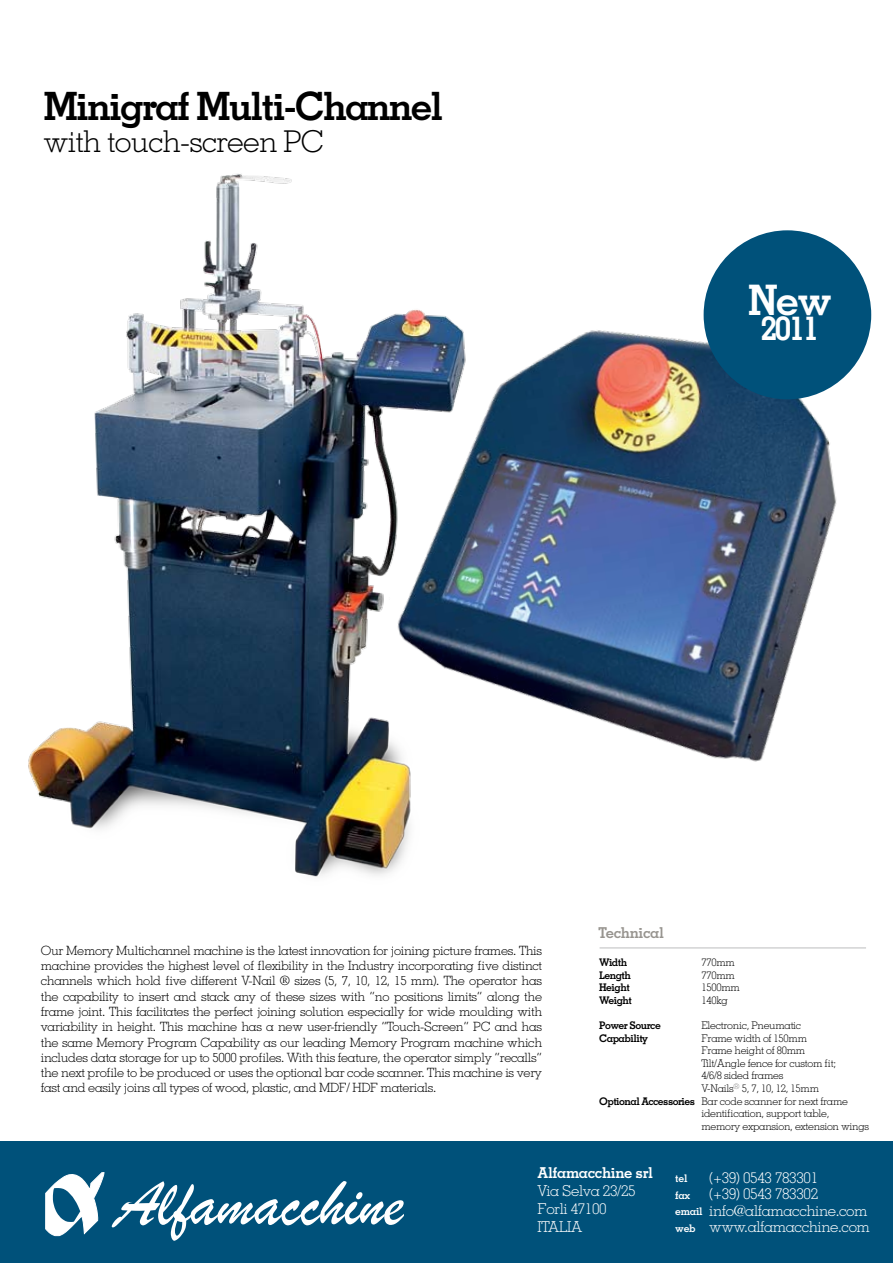
<style>
.page{position:relative;width:893px;height:1263px;background:#fff}
.page>*{position:absolute;margin:0;border:0;box-sizing:border-box;transform-origin:0 0}
.t1{font:700 42px "Memphis";color:#fff}
.t2{font:700 39px "Memphis";letter-spacing:-.05em;color:#000}
.t3{font:700 33px "Memphis";color:#fff}
.t4{font:300 30px "Memphis";letter-spacing:-.025em;color:#000}
.t5{font:300 15px/18px "Memphis";letter-spacing:-.025em;color:#fff}
.t6{font:700 15px "Memphis";letter-spacing:-.025em;color:#97948f}
.t7{font:300 12.75px/15.3px "Memphis";letter-spacing:-.025em;color:#000;text-align:justify}
.t8{font:300 10.5px/12.6px "Memphis";letter-spacing:-.025em;color:#000}
.t9{font:700 10.5px/12.6px "Memphis";letter-spacing:-.05em;color:#000}
.t10{font:700 10.5px/16.5px "Memphis";letter-spacing:-.025em;color:#fff}
.s1{font-weight:700}
</style>
<div class="page">
<hr style="left:600px;top:947px;width:266px;height:1px;background:#bcbdbf">
<img style="left:524px;top:256px;width:348px;height:506px">
<div style="left:704px;top:230px;width:167px;height:169px;background:#00517a;border-radius:50%"></div>
<img style="left:28px;top:174px;width:496px;height:703px">
<div style="left:0;top:1142px;width:893px;height:121px;background:#00517a"></div>
<svg style="left:45px;top:1172px;width:59px;height:64px"></svg>
<svg style="left:112px;top:1181px;width:292px;height:60px"></svg>
<p class="t2" style="left:44px;top:82px;width:401px">Minigraf Multi-Channel</p>
<p class="t4" style="left:44px;top:123px;width:282px">with touch-screen PC</p>
<p class="t1" style="left:748px;top:273px;width:86px">New</p>
<p class="t3" style="left:761px;top:308px;width:60px">2011</p>
<p class="t7" style="left:41px;top:942px;width:503px">Our Memory Multichannel machine is the latest innovation for joining picture frames. This machine provides the highest level of flexibility in the Industry incorporating five distinct channels which hold five different V-Nail ® sizes (5, 7, 10, 12, 15 mm). The operator has the capability to insert and stack any of these sizes with “no positions limits” along the frame joint. This facilitates the perfect joining solution especially for wide moulding with variability in height. This machine has a new user-friendly “Touch-Screen” PC and has the same Memory Program Capability as our leading Memory Program machine which includes data storage for up to 5000 profiles. With this feature, the operator simply “recalls” the next profile to be produced or uses the optional bar code scanner. This machine is very fast and easily joins all types of wood, plastic, and MDF/ HDF materials.</p>
<p class="t6" style="left:598px;top:923px;width:67px">Technical</p>
<p class="t8" style="left:701px;top:956px;width:40px">770mm<br>770mm<br>1500mm<br>140kg</p>
<p class="t8" style="left:701px;top:1019px;width:169px">Electronic, Pneumatic<br>Frame width of 150mm<br>Frame height of 80mm<br>Tilt/Angle fence for custom fit;<br>4/6/8 sided frames<br>V-Nails<sup>®</sup> 5, 7, 10, 12, 15mm<br>Bar code scanner for next frame identification, support table, memory expansion, extension wings</p>
<p class="t9" style="left:599px;top:956px;width:34px">Width<br>Length<br>Height<br>Weight</p>
<p class="t9" style="left:599px;top:1019px;width:63px">Power Source<br>Capability</p>
<p class="t9" style="left:599px;top:1094px;width:97px">Optional Accessories</p>
<p class="t5" style="left:537px;top:1164px;width:117px"><span class="s1">Alfamacchine srl<br></span>Via Selva 23/25<br>Forli 47100<br>ITALIA</p>
<p class="t5" style="left:709px;top:1169px;width:162px;line-height:16.5px">(+39) 0543 783301<br>(+39) 0543 783302 info@alfamacchine.com www.alfamacchine.com</p>
<p class="t10" style="left:675px;top:1170px;width:29px">tel fax email web</p>
</div>
